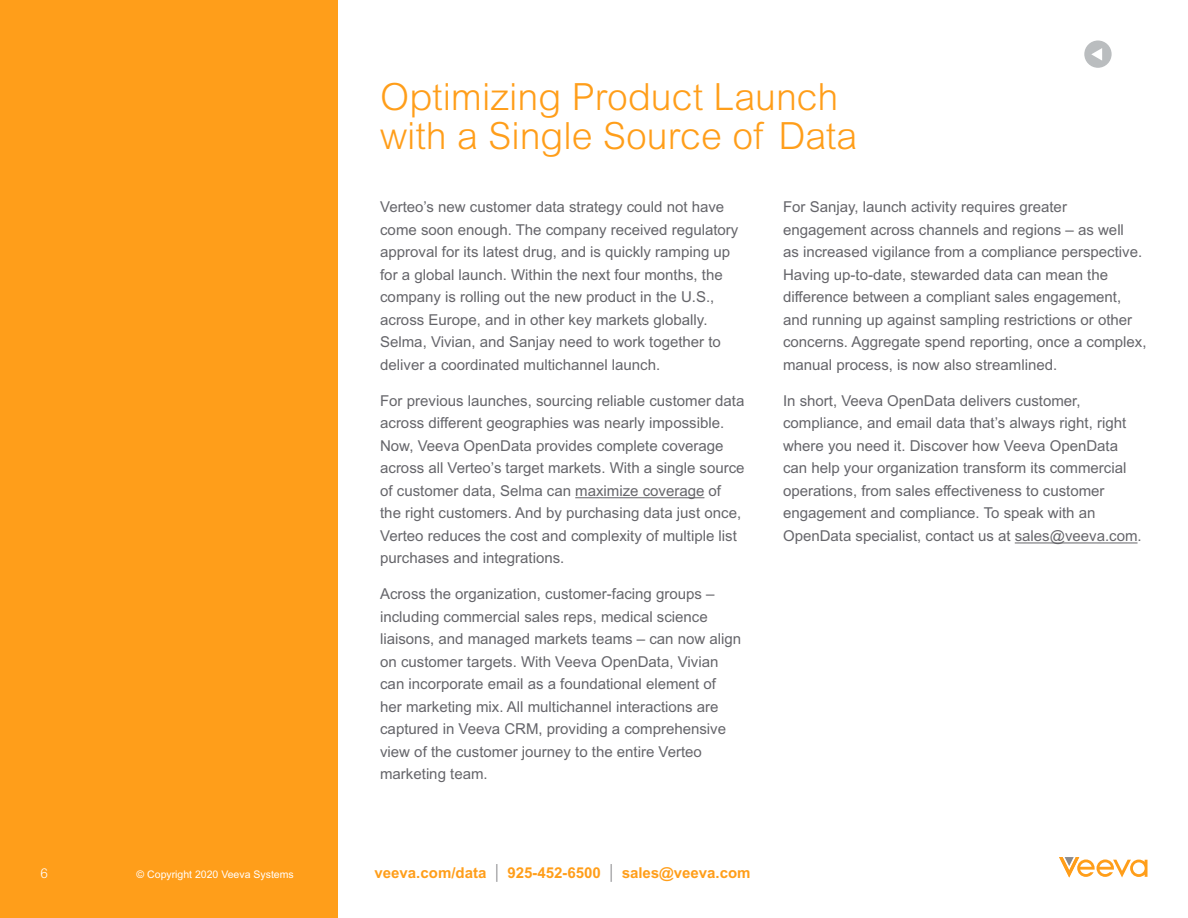
<style>
.page{position:relative;width:1188px;height:918px;background:#fff}
.page>*{position:absolute;margin:0;border:0;box-sizing:border-box;transform-origin:0 0}
.t1{font:300 37.5px/39px "Arial MT Std";color:#ff9e1a}
.t2{font:15px/22.5px "Arial MT Std";color:#65656a}
.t3{font:700 15px "Arial MT Std";color:#ff9e1a}
.t4{font:300 13.5px "Arial MT Std";color:#fff}
.t5{font:10.5px "Arial MT Std";color:#fff}
.s1{font-weight:300;font-size:19.5px;color:#8a8a8d}
</style>
<div class="page">
<div style="left:0;top:0;width:338px;height:918px;background:#ff9e1a"></div>
<hr style="left:575px;top:497px;width:129px;height:1px;background:#65656a">
<svg style="left:1059px;top:857px;width:89px;height:20px"></svg>
<hr style="left:1015px;top:543px;width:123px;height:1px;background:#65656a">
<div style="left:1084px;top:40px;width:28px;height:28px;background:#babdbf;border-radius:50%"></div>
<svg style="left:1091px;top:48px;width:11px;height:13px"></svg>
<p class="t4" style="left:40px;top:865px;width:9px">6</p>
<h1 class="t1" style="left:380px;top:78px;width:479px">Optimizing Product Launch with a Single Source of Data</h1>
<p class="t2" style="left:380px;top:195px;width:360px">Verteo’s new customer data strategy could not have come soon enough. The company received regulatory approval for its latest drug, and is quickly ramping up for a global launch. Within the next four months, the company is rolling out the new product in the U.S., across Europe, and in other key markets globally.<br>Selma, Vivian, and Sanjay need to work together to deliver a coordinated multichannel launch.</p>
<p class="t2" style="left:380px;top:389px;width:366px">For previous launches, sourcing reliable customer data across different geographies was nearly impossible.<br>Now, Veeva OpenData provides complete coverage across all Verteo’s target markets. With a single source of customer data, Selma can maximize coverage of the right customers. And by purchasing data just once, Verteo reduces the cost and complexity of multiple list purchases and integrations.</p>
<p class="t2" style="left:380px;top:582px;width:362px">Across the organization, customer-facing groups – including commercial sales reps, medical science liaisons, and managed markets teams – can now align on customer targets. With Veeva OpenData, Vivian can incorporate email as a foundational element of her marketing mix. All multichannel interactions are captured in Veeva CRM, providing a comprehensive view of the customer journey to the entire Verteo marketing team.</p>
<p class="t5" style="left:137px;top:868px;width:159px">© Copyright 2020 Veeva Systems</p>
<p class="t3" style="left:375px;top:863px;width:377px">veeva.com/data <span class="s1">|</span> 925-452-6500 <span class="s1">|</span> sales@veeva.com</p>
<p class="t2" style="left:783px;top:196px;width:365px">For Sanjay, launch activity requires greater engagement across channels and regions – as well<br>as increased vigilance from a compliance perspective.<br>Having up-to-date, stewarded data can mean the difference between a compliant sales engagement, and running up against sampling restrictions or other concerns. Aggregate spend reporting, once a complex, manual process, is now also streamlined.</p>
<p class="t2" style="left:783px;top:389px;width:360px">In short, Veeva OpenData delivers customer, compliance, and email data that’s always right, right where you need it. Discover how Veeva OpenData can help your organization transform its commercial operations, from sales effectiveness to customer engagement and compliance. To speak with an OpenData specialist, contact us at sales@veeva.com.</p>
</div>
